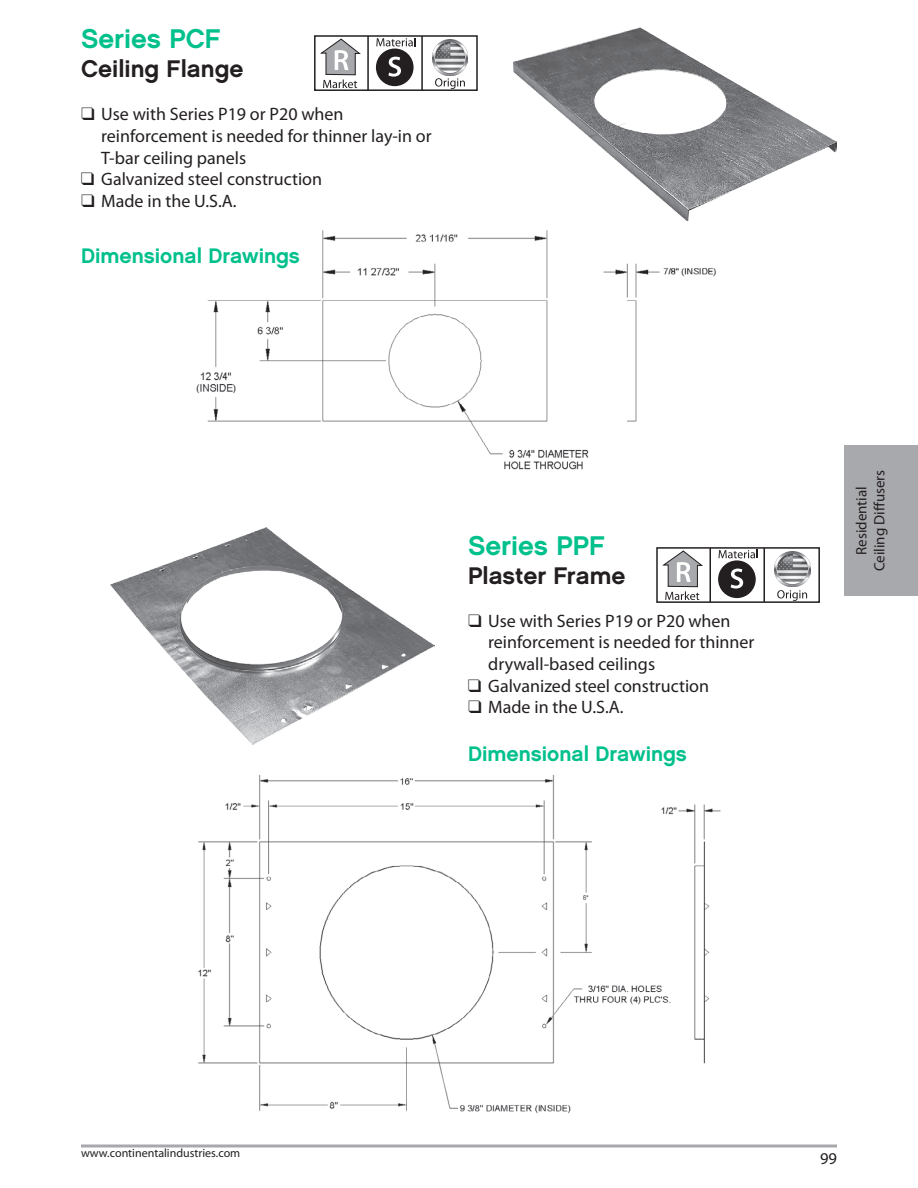
<style>
.page{position:relative;width:918px;height:1188px;background:#fff}
.page>*{position:absolute;margin:0;border:0;box-sizing:border-box;transform-origin:0 0}
.t1{font:27px "Chalet New York Nineteen Sixty";color:#00c08c}
.t2{font:24px "Chalet New York Nineteen Sixty";color:#231f20}
.t3{font:21px "Chalet New York Nineteen Sixty";color:#00c08c}
.Bullet{font:18px/21.6px "Myriad Pro";color:#231f20}
.t4{font:16.5px "Myriad Pro";color:#231f20}
.t5{font:15px/18px "Myriad Pro";color:#231f20;text-align:center}
.t6{font:12px "Myriad Pro";color:#231f20}
</style>
<div class="page">
<svg style="left:81px;top:1144px;width:756px;height:4px"></svg>
<img style="left:196px;top:230px;width:520px;height:240px">
<img style="left:513px;top:27px;width:324px;height:193px">
<img style="left:110px;top:528px;width:324px;height:217px">
<svg style="left:376px;top:38px;width:39px;height:8px"></svg>
<svg style="left:435px;top:78px;width:30px;height:10px"></svg>
<div style="left:314px;top:35px;width:164px;height:56px;border:2px solid #231f20"></div>
<hr style="left:367px;top:36px;width:2px;height:54px;background:#231f20">
<hr style="left:421px;top:36px;width:2px;height:54px;background:#231f20">
<div style="left:377px;top:49px;width:36px;height:36px;background:#231f20;border-radius:50%"></div>
<div style="left:376px;top:49px;width:38px;height:37px;border:2px solid #231f20;border-radius:50%"></div>
<svg style="left:388px;top:57px;width:13px;height:20px"></svg>
<img style="left:432px;top:39px;width:36px;height:36px">
<svg style="left:320px;top:38px;width:41px;height:50px"></svg>
<svg style="left:719px;top:550px;width:39px;height:8px"></svg>
<svg style="left:777px;top:590px;width:30px;height:10px"></svg>
<div style="left:656px;top:547px;width:164px;height:56px;border:2px solid #231f20"></div>
<hr style="left:710px;top:548px;width:1px;height:54px;background:#231f20">
<hr style="left:764px;top:548px;width:1px;height:54px;background:#231f20">
<div style="left:719px;top:561px;width:36px;height:36px;background:#231f20;border-radius:50%"></div>
<div style="left:718px;top:560px;width:38px;height:38px;border:2px solid #231f20;border-radius:50%"></div>
<svg style="left:731px;top:569px;width:12px;height:20px"></svg>
<img style="left:775px;top:551px;width:35px;height:36px">
<svg style="left:662px;top:550px;width:41px;height:50px"></svg>
<img style="left:198px;top:774px;width:523px;height:340px">
<div style="left:844px;top:446px;width:74px;height:150px;background:#a8a9ad"></div>
<p class="t1" style="left:81px;top:23px;width:141px">Series PCF</p>
<p class="t2" style="left:81px;top:54px;width:164px">Ceiling Flange</p>
<p class="Bullet" style="left:101px;top:104px;width:332px;text-indent:-20px">❑ Use with Series P19 or P20 when reinforcement is needed for thinner lay-in or<br>T-bar ceiling panels</p>
<p class="Bullet" style="left:81px;top:169px;width:243px">❑ Galvanized steel construction</p>
<p class="Bullet" style="left:81px;top:190px;width:157px">❑ Made in the U.S.A.</p>
<p class="t3" style="left:81px;top:243px;width:221px">Dimensional Drawings</p>
<p class="t1" style="left:468px;top:529px;width:139px">Series PPF</p>
<p class="t2" style="left:468px;top:561px;width:159px">Plaster Frame</p>
<p class="Bullet" style="left:488px;top:610px;width:268px;text-indent:-20px">❑ Use with Series P19 or P20 when reinforcement is needed for thinner drywall-based ceilings</p>
<p class="Bullet" style="left:468px;top:675px;width:243px">❑ Galvanized steel construction</p>
<p class="Bullet" style="left:468px;top:697px;width:157px">❑ Made in the U.S.A.</p>
<p class="t3" style="left:468px;top:741px;width:221px">Dimensional Drawings</p>
<p class="t5" style="left:853px;top:571px;width:103px;rotate:-90deg">Residential<br>Ceiling Diffusers</p>
<p class="t6" style="left:81px;top:1146px;width:161px">www.continentalindustries.com</p>
<p class="t4" style="left:820px;top:1149px;width:18px">99</p>
</div>
